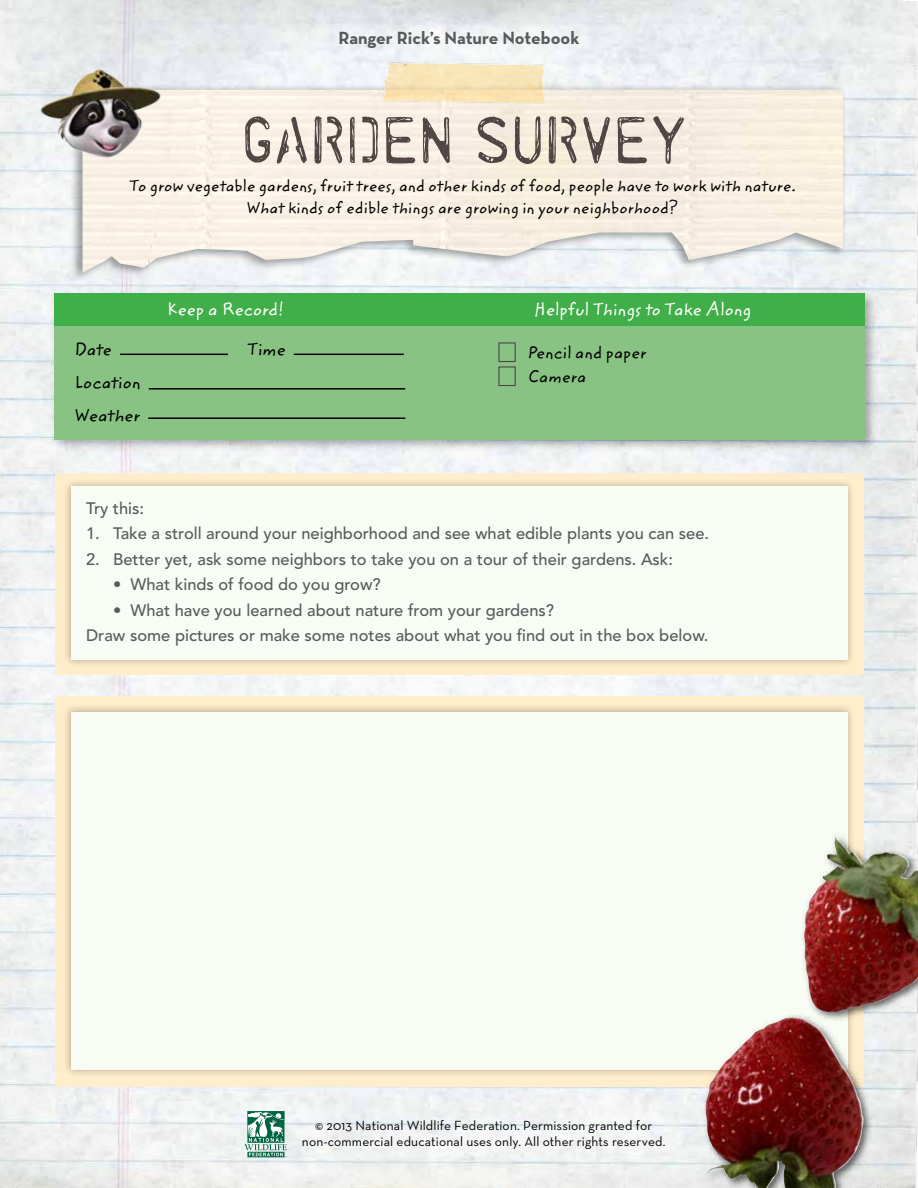
<style>
.page{position:relative;width:918px;height:1188px;background:#fff}
.page>*{position:absolute;margin:0;border:0;box-sizing:border-box;transform-origin:0 0}
.t1{font:60px "Bad Neighborhood Openhouse";letter-spacing:-.01em;color:#524544}
.t2{font:18px "Zemke Hand ITC";color:#fff}
.t3{font:700 18px "Neutraface Text";letter-spacing:-.005em;color:#585a5c}
.t4{font:18px/33px "Zemke Hand ITC";color:#000}
.t5{font:17.25px/24px "Zemke Hand ITC";color:#000}
.t6{font:500 16.5px/25.5px "Avenir LT Std";color:#585a5c}
.t7{font:16.5px/21.8px "Zemke Hand ITC";letter-spacing:.005em;color:#000;text-align:center}
.t8{font:13.5px/16.5px "Neutraface Text";letter-spacing:.01em;color:#000;text-align:center}
</style>
<div class="page">
<div style="left:70px;top:84px;width:777px;height:198px;background:#000;opacity:.35"></div>
<img style="left:83px;top:90px;width:760px;height:183px">
<div style="left:55px;top:473px;width:809px;height:201px;background:#ffedcb"></div>
<div style="left:55px;top:696px;width:809px;height:391px;background:#ffedcb"></div>
<div style="left:62px;top:478px;width:794px;height:190px;background:#000;opacity:.3"></div>
<div style="left:71px;top:486px;width:776px;height:174px;background:#f9fcf4"></div>
<div style="left:62px;top:703px;width:794px;height:375px;background:#000;opacity:.3"></div>
<div style="left:71px;top:712px;width:776px;height:358px;background:#f9fcf4"></div>
<div style="left:51px;top:290px;width:827px;height:163px;background:#000;opacity:.3"></div>
<div style="left:54px;top:294px;width:811px;height:145px;background:#88c384"></div>
<div style="left:54px;top:293px;width:811px;height:33px;background:#40ae49"></div>
<div style="left:498px;top:342px;width:18px;height:20px;border:1px solid #524544"></div>
<div style="left:498px;top:366px;width:18px;height:20px;border:1px solid #524544"></div>
<hr style="left:120px;top:354px;width:108px;height:1px;background:#000">
<hr style="left:294px;top:354px;width:110px;height:1px;background:#000">
<hr style="left:149px;top:388px;width:256px;height:2px;background:#000">
<hr style="left:148px;top:417px;width:257px;height:2px;background:#000">
<img style="left:375px;top:55px;width:179px;height:64px">
<svg style="left:245px;top:1111px;width:42px;height:46px"></svg>
<img style="left:31px;top:55px;width:138px;height:115px">
<div style="left:702px;top:831px;width:216px;height:357px;background:#000;opacity:.6"></div>
<img style="left:705px;top:835px;width:213px;height:353px">
<p class="t3" style="left:339px;top:26px;width:242px">Ranger Rick’s Nature Notebook</p>
<h1 class="t1" style="left:241px;top:99px;width:449px">GARDEN SURVEY</h1>
<p class="t7" style="left:130px;top:176px;width:668px">To grow vegetable gardens, fruit trees, and other kinds of food, people have to work with nature.<br>What kinds of edible things are growing in your neighborhood?</p>
<p class="t2" style="left:167px;top:297px;width:119px">Keep a Record!</p>
<p class="t2" style="left:535px;top:297px;width:218px">Helpful Things to Take Along</p>
<p class="t4" style="left:74px;top:334px;width:39px">Date</p>
<p class="t4" style="left:248px;top:334px;width:40px">Time</p>
<p class="t4" style="left:74px;top:367px;width:68px">Location<br>Weather</p>
<p class="t5" style="left:528px;top:342px;width:120px">Pencil and paper<br>Camera</p>
<p class="t6" style="left:86px;top:496px;width:60px">Try this:</p>
<p class="t6" style="left:86px;top:521px;width:625px">1. Take a stroll around your neighborhood and see what edible plants you can see.</p>
<p class="t6" style="left:86px;top:547px;width:589px">2. Better yet, ask some neighbors to take you on a tour of their gardens. Ask:</p>
<p class="t6" style="left:113px;top:572px;width:269px">• What kinds of food do you grow?</p>
<p class="t6" style="left:86px;top:598px;width:624px;text-indent:27px">• What have you learned about nature from your gardens?<br>Draw some pictures or make some notes about what you find out in the box below.</p>
<p class="t8" style="left:302px;top:1117px;width:365px">© 2013 National Wildlife Federation. Permission granted for non-commercial educational uses only. All other rights reserved.</p>
</div>
